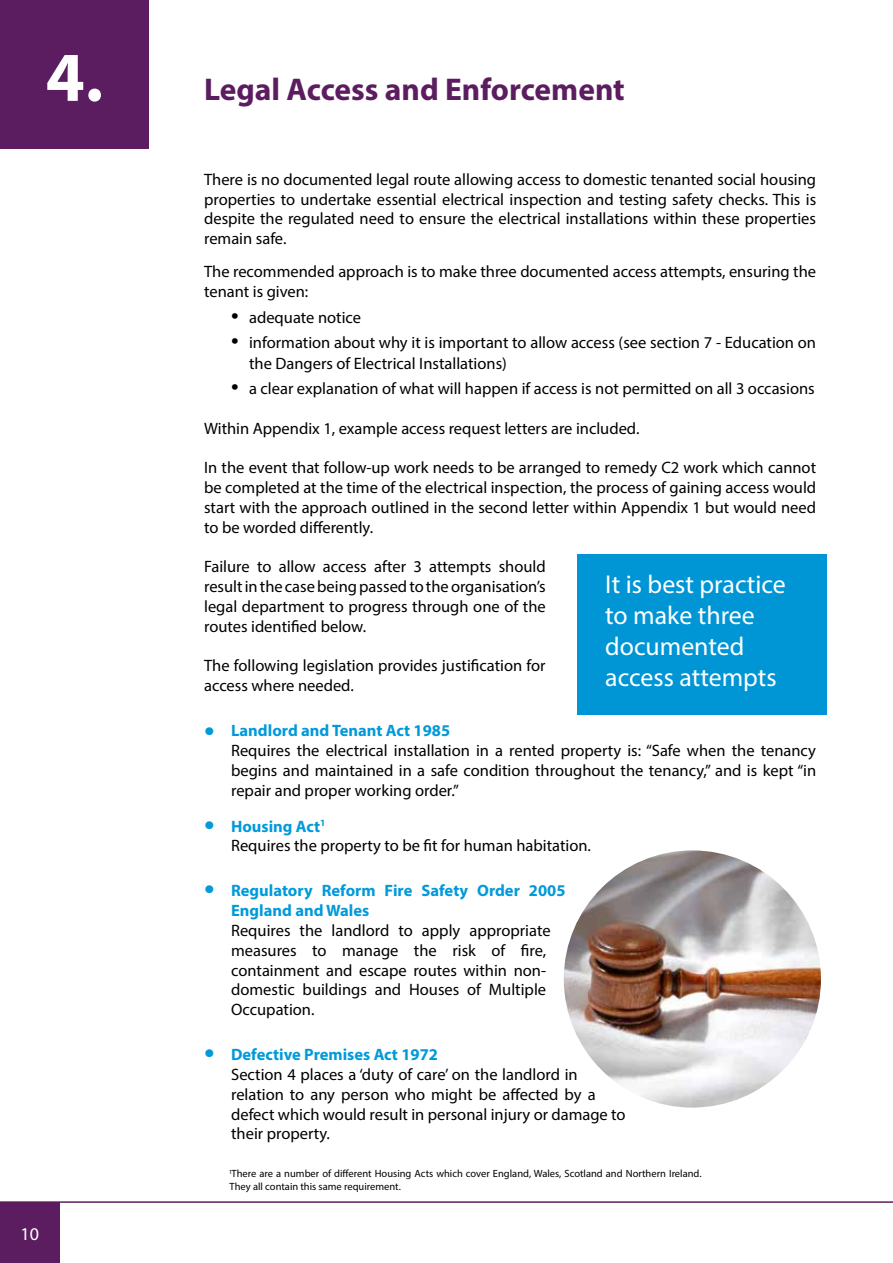
<style>
.page{position:relative;width:893px;height:1263px;background:#fff}
.page>*{position:absolute;margin:0;border:0;box-sizing:border-box;transform-origin:0 0}
.t1{font:700 70.5px "Myriad Pro";color:#fff}
.t2{font:700 31.5px "Myriad Pro";color:#5c1d60}
.t3{font:25.8px/31px "Myriad Pro";color:#fff}
.t4{font:18px "Myriad Pro";color:#fff}
.t5{font:16.5px/19.8px "Myriad Pro";color:#000}
.t6{font:700 16.5px/19.8px "Myriad Pro";color:#009ada}
.t7{font:10.5px/12.6px "Myriad Pro";color:#000}
.s1{font-size:27px}
.s2{font-size:37.5px;color:#009ada}
.s3{font-weight:700;color:#009ada}
.s4{font-weight:400;font-size:37.5px}
</style>
<div class="page">
<hr style="left:0;top:1201px;width:893px;height:2px;background:#5c1d60">
<div style="left:0;top:1203px;width:60px;height:60px;background:#5c1d60"></div>
<div style="left:0;top:0;width:149px;height:149px;background:#5c1d60"></div>
<img style="left:564px;top:850px;width:257px;height:257px;border-radius:129px">
<div style="left:577px;top:554px;width:250px;height:160px;background:#0096d6"></div>
<h1 class="t1" style="left:46px;top:31px;width:59px">4.</h1>
<p class="t4" style="left:21px;top:1223px;width:20px">10</p>
<h2 class="t2" style="left:204px;top:69px;width:422px">Legal Access and Enforcement</h2>
<p class="t5" style="left:204px;top:169px;width:614px;text-align:justify">There is no documented legal route allowing access to domestic tenanted social housing properties to undertake essential electrical inspection and testing safety checks. This is despite the regulated need to ensure the electrical installations within these properties remain safe.</p>
<p class="t5" style="left:204px;top:262px;width:614px">The recommended approach is to make three documented access attempts, ensuring the tenant is given:</p>
<p class="t5" style="left:231px;top:307px;width:132px"><span class="s1">•</span> adequate notice</p>
<p class="t5" style="left:249px;top:331px;width:568px;line-height:21px;text-indent:-18px"><span class="s1">•</span> information about why it is important to allow access (see section 7 - Education on the Dangers of Electrical Installations)</p>
<p class="t5" style="left:231px;top:378px;width:585px"><span class="s1">•</span> a clear explanation of what will happen if access is not permitted on all 3 occasions</p>
<p class="t5" style="left:204px;top:418px;width:437px">Within Appendix 1, example access request letters are included.</p>
<p class="t5" style="left:204px;top:458px;width:614px;text-align:justify">In the event that follow-up work needs to be arranged to remedy C2 work which cannot be completed at the time of the electrical inspection, the process of gaining access would start with the approach outlined in the second letter within Appendix 1 but would need to be worded differently.</p>
<p class="t5" style="left:204px;top:557px;width:343px;text-align:justify">Failure to allow access after 3 attempts should result in the case being passed to the organisation’s legal department to progress through one of the routes identified below.</p>
<p class="t5" style="left:204px;top:656px;width:343px">The following legislation provides justification for access where needed.</p>
<p class="t5" style="left:231px;top:720px;width:587px;text-indent:-27px"><span class="s2">•</span> <span class="s3">Landlord and Tenant Act 1985<br></span>Requires the electrical installation in a rented property is: “Safe when the tenancy begins and maintained in a safe condition throughout the tenancy,” and is kept “in repair and proper working order.”</p>
<p class="t5" style="left:231px;top:816px;width:361px;text-indent:-27px"><span class="s2">•</span> <span class="s3">Housing Act</span><sup>1<br></sup>Requires the property to be fit for human habitation.</p>
<p class="t6" style="left:231px;top:880px;width:336px;text-indent:-27px"><span class="s4">•</span> Regulatory Reform Fire Safety Order 2005<br>England and Wales</p>
<p class="t5" style="left:231px;top:920px;width:321px">Requires the landlord to apply appropriate measures to manage the risk of fire, containment and escape routes within non&shy;domestic buildings and Houses of Multiple Occupation.</p>
<p class="t5" style="left:231px;top:1044px;width:396px;text-indent:-27px"><span class="s2">•</span> <span class="s3">Defective Premises Act 1972<br></span>Section 4 places a ‘duty of care’ on the landlord in relation to any person who might be affected by a defect which would result in personal injury or damage to their property.</p>
<h3 class="t3" style="left:605px;top:569px;width:182px">It is best practice to make three documented access attempts</h3>
<p class="t7" style="left:230px;top:1167px;width:473px"><sup>1</sup>There are a number of different Housing Acts which cover England, Wales, Scotland and Northern Ireland.<br>They all contain this same requirement.</p>
</div>
